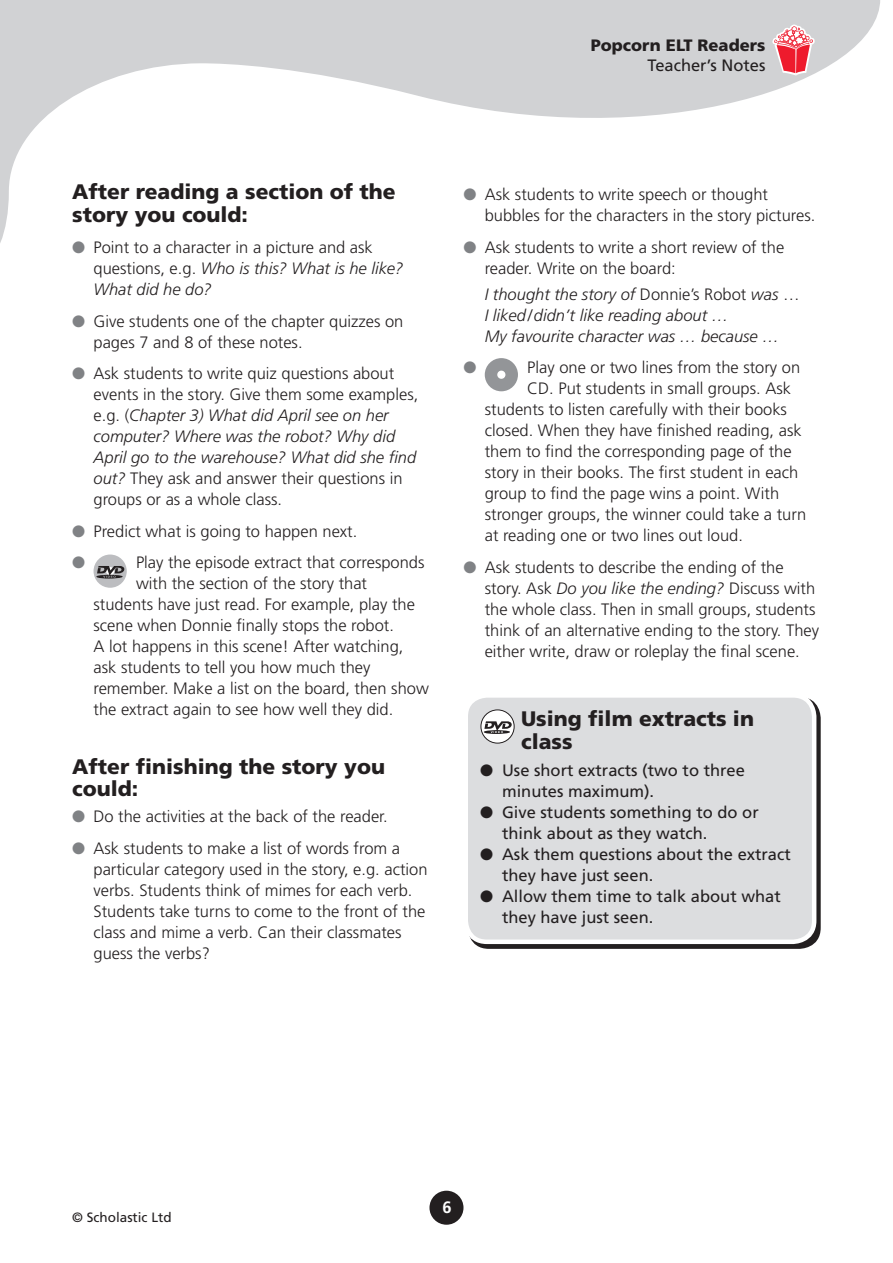
<style>
.page{position:relative;width:893px;height:1263px;background:#fff}
.page>*{position:absolute;margin:0;border:0;box-sizing:border-box;transform-origin:0 0}
.t1{font:900 21px/22.5px "Frutiger";color:#231f20}
.t2{font:300 16.5px/21px "Frutiger";color:#231f20}
.t3{font:16.5px/21px "Frutiger";color:#231f20}
.t4{font:italic 300 16.5px/21px "Frutiger";color:#231f20}
.t5{font:900 16.5px "Frutiger";color:#231f20}
.t6{font:16.5px "Zapf Dingbats ITC";color:#808285}
.t7{font:700 16.5px "Frutiger";color:#fff}
.t8{font:13.5px "Frutiger";color:#231f20}
.s1{color:#808285}
.s2{font-style:italic}
.s3{font-style:normal}
</style>
<div class="page">
<svg style="left:0;top:0;width:880px;height:243px"></svg>
<div style="left:429px;top:1191px;width:34px;height:34px;background:#231f20;border-radius:50%"></div>
<svg style="left:772px;top:25px;width:43px;height:51px;background:#e8949c"></svg>
<div style="left:94px;top:554px;width:33px;height:34px;background:#bcbdc0;border-radius:50%"></div>
<svg style="left:96px;top:566px;width:29px;height:13px"></svg>
<div style="left:485px;top:358px;width:33px;height:33px;background:#939598;border-radius:50%"></div>
<div style="left:498px;top:371px;width:7px;height:7px;background:#fff;border-radius:50%"></div>
<div style="left:497px;top:371px;width:8px;height:8px;border:2px solid #fff;border-radius:50%"></div>
<svg style="left:468px;top:697px;width:353px;height:252px;background:#383435"></svg>
<div style="left:466px;top:695px;width:348px;height:247px;background:#dcdddf;border-radius:21px"></div>
<div style="left:463px;top:693px;width:353px;height:251px;border:4px solid #fff;border-radius:21px"></div>
<div style="left:481px;top:710px;width:33px;height:33px;background:#fff;border-radius:50%"></div>
<div style="left:481px;top:709px;width:33px;height:34px;border:1px solid #231f20;border-radius:50%"></div>
<svg style="left:484px;top:721px;width:28px;height:13px"></svg>
<p class="t5" style="left:591px;top:35px;width:176px">Popcorn ELT Readers</p>
<p class="t3" style="left:647px;top:54px;width:119px">Teacher’s Notes</p>
<p class="t1" style="left:72px;top:180px;width:325px">After reading a section of the story you could:</p>
<p class="t2" style="left:94px;top:237px;width:311px;text-indent:-21px"><span class="s1">●</span> Point to a character in a picture and ask questions, e.g. <span class="s2">Who is this? What is he like?<br>What did he do?</span></p>
<p class="t2" style="left:94px;top:310px;width:311px;text-indent:-21px"><span class="s1">●</span> Give students one of the chapter quizzes on pages 7 and 8 of these notes.</p>
<p class="t2" style="left:94px;top:363px;width:326px;text-indent:-21px"><span class="s1">●</span> Ask students to write quiz questions about events in the story. Give them some examples, e.g. (<span class="s2">Chapter 3) What did April see on her computer? Where was the robot? Why did April go to the warehouse? What did she find out?</span> They ask and answer their questions in groups or as a whole class.</p>
<p class="t2" style="left:72px;top:520px;width:287px"><span class="s1">●</span> Predict what is going to happen next.</p>
<p class="t6" style="left:72px;top:555px;width:15px">●</p>
<p class="t2" style="left:136px;top:552px;width:290px">Play the episode extract that corresponds</p>
<p class="t2" style="left:136px;top:573px;width:233px">with the section of the story that</p>
<p class="t2" style="left:94px;top:594px;width:323px">students have just read. For example, play the</p>
<p class="t2" style="left:94px;top:615px;width:302px">scene when Donnie finally stops the robot.</p>
<p class="t2" style="left:94px;top:636px;width:311px">A lot happens in this scene! After watching,</p>
<p class="t2" style="left:94px;top:657px;width:278px">ask students to tell you how much they</p>
<p class="t2" style="left:94px;top:678px;width:337px">remember. Make a list on the board, then show</p>
<p class="t2" style="left:94px;top:699px;width:301px">the extract again to see how well they did.</p>
<p class="t1" style="left:72px;top:754px;width:314px">After finishing the story you could:</p>
<p class="t2" style="left:72px;top:806px;width:317px"><span class="s1">●</span> Do the activities at the back of the reader.</p>
<p class="t2" style="left:94px;top:837px;width:336px;text-indent:-21px"><span class="s1">●</span> Ask students to make a list of words from a particular category used in the story, e.g. action verbs. Students think of mimes for each verb.<br>Students take turns to come to the front of the class and mime a verb. Can their classmates guess the verbs?</p>
<p class="t2" style="left:485px;top:184px;width:332px;text-indent:-21px"><span class="s1">●</span> Ask students to write speech or thought bubbles for the characters in the story pictures.</p>
<p class="t2" style="left:485px;top:236px;width:301px;text-indent:-21px"><span class="s1">●</span> Ask students to write a short review of the reader. Write on the board:</p>
<p class="t4" style="left:485px;top:284px;width:316px">I thought the story of <span class="s3">Donnie’s Robot</span> was <span class="s3">…<br></span>I liked/didn’t like reading about …<br>My favourite character was … because …</p>
<p class="t6" style="left:463px;top:360px;width:15px">●</p>
<p class="t2" style="left:527px;top:357px;width:274px">Play one or two lines from the story on</p>
<p class="t2" style="left:527px;top:378px;width:265px">CD. Put students in small groups. Ask</p>
<p class="t2" style="left:485px;top:399px;width:304px">students to listen carefully with their books</p>
<p class="t2" style="left:485px;top:420px;width:318px">closed. When they have finished reading, ask</p>
<p class="t2" style="left:485px;top:441px;width:308px">them to find the corresponding page of the</p>
<p class="t2" style="left:485px;top:462px;width:315px">story in their books. The first student in each</p>
<p class="t2" style="left:485px;top:483px;width:296px">group to find the page wins a point. With</p>
<p class="t2" style="left:485px;top:504px;width:323px">stronger groups, the winner could take a turn</p>
<p class="t2" style="left:485px;top:525px;width:260px">at reading one or two lines out loud.</p>
<p class="t2" style="left:485px;top:557px;width:336px;text-indent:-21px"><span class="s1">●</span> Ask students to describe the ending of the story. Ask <span class="s2">Do you like the ending?</span> Discuss with the whole class. Then in small groups, students think of an alternative ending to the story. They either write, draw or roleplay the final scene.</p>
<p class="t1" style="left:521px;top:707px;width:234px">Using film extracts in class</p>
<p class="t3" style="left:502px;top:759px;width:244px;text-indent:-22px">● Use short extracts (two to three minutes maximum).</p>
<p class="t3" style="left:502px;top:801px;width:258px;text-indent:-22px">● Give students something to do or think about as they watch.</p>
<p class="t3" style="left:502px;top:843px;width:290px;text-indent:-22px">● Ask them questions about the extract they have just seen.</p>
<p class="t3" style="left:502px;top:885px;width:280px;text-indent:-22px">● Allow them time to talk about what they have just seen.</p>
<p class="t8" style="left:72px;top:1210px;width:101px">© Scholastic Ltd</p>
<p class="t7" style="left:442px;top:1198px;width:11px">6</p>
</div>
